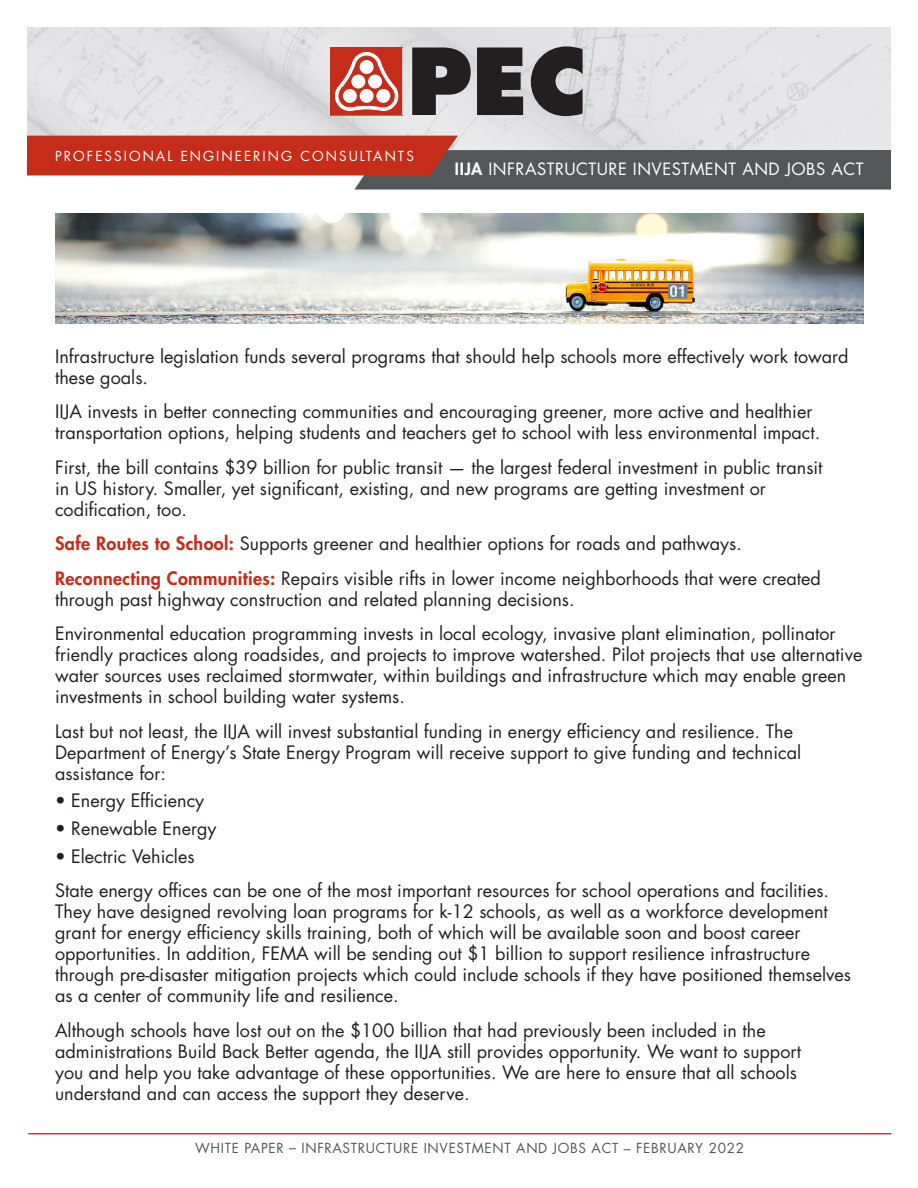
<style>
.page{position:relative;width:918px;height:1188px;background:#fff}
.page>*{position:absolute;margin:0;border:0;box-sizing:border-box;transform-origin:0 0}
.Project_NAME_2020{font:18px/21px "Futura";color:#231f20}
.t1{font:16.5px "Futura Std";letter-spacing:.03em;color:#fff}
.t2{font:13.5px "Futura";letter-spacing:.05em;color:#54575a}
.t3{font:13.5px "Futura";letter-spacing:.15em;color:#fff}
.t4{font:13.5px "Futura";letter-spacing:.2em;color:#fff}
.s1{font-weight:800}
.s2{font-weight:800;color:#c52c1a}
</style>
<div class="page">
<img style="left:27px;top:27px;width:864px;height:109px">
<svg style="left:330px;top:48px;width:72px;height:67px;background:#cf5142"></svg>
<div style="left:360px;top:89px;width:14px;height:14px;background:#fff;border-radius:50%"></div>
<div style="left:351px;top:75px;width:14px;height:14px;background:#fff;border-radius:50%"></div>
<div style="left:368px;top:75px;width:14px;height:14px;background:#fff;border-radius:50%"></div>
<div style="left:343px;top:89px;width:14px;height:14px;background:#fff;border-radius:50%"></div>
<div style="left:376px;top:89px;width:14px;height:14px;background:#fff;border-radius:50%"></div>
<div style="left:360px;top:60px;width:14px;height:14px;background:#fff;border-radius:50%"></div>
<svg style="left:412px;top:46px;width:171px;height:70px;background:#5e5b5c"></svg>
<hr style="left:28px;top:1134px;width:863px;height:1px;background:#c52c1a">
<svg style="left:27px;top:136px;width:864px;height:54px;background:#a16c67"></svg>
<hr style="left:29px;top:1133px;width:863px;height:1px;background:#c52c1a">
<img style="left:55px;top:213px;width:809px;height:111px">
<p class="t3" style="left:52px;top:147px;width:18px">PR</p>
<p class="t4" style="left:126px;top:147px;width:311px">IONAL ENGIN ERING CONSULTANTS</p>
<p class="t3" style="left:55px;top:147px;width:360px">PROFESSIONAL ENGINEERING CONSULTANTS</p>
<p class="t1" style="left:455px;top:158px;width:410px"><span class="s1">IIJA</span> INFRASTRUCTURE INVESTMENT AND JOBS ACT</p>
<p class="Project_NAME_2020" style="left:55px;top:346px;width:795px">Infrastructure legislation funds several programs that should help schools more effectively work toward these goals.</p>
<p class="Project_NAME_2020" style="left:55px;top:401px;width:767px">IIJA invests in better connecting communities and encouraging greener, more active and healthier transportation options, helping students and teachers get to school with less environmental impact.</p>
<p class="Project_NAME_2020" style="left:55px;top:457px;width:769px">First, the bill contains $39 billion for public transit — the largest federal investment in public transit in US history. Smaller, yet significant, existing, and new programs are getting investment or codification, too.</p>
<p class="Project_NAME_2020" style="left:55px;top:533px;width:688px"><span class="s2">Safe Routes to School:</span> Supports greener and healthier options for roads and pathways.</p>
<p class="Project_NAME_2020" style="left:55px;top:568px;width:767px"><span class="s2">Reconnecting Communities:</span> Repairs visible rifts in lower income neighborhoods that were created through past highway construction and related planning decisions.</p>
<p class="Project_NAME_2020" style="left:55px;top:623px;width:809px">Environmental education programming invests in local ecology, invasive plant elimination, pollinator friendly practices along roadsides, and projects to improve watershed. Pilot projects that use alternative water sources uses reclaimed stormwater, within buildings and infrastructure which may enable green investments in school building water systems.</p>
<p class="Project_NAME_2020" style="left:55px;top:721px;width:748px">Last but not least, the IIJA will invest substantial funding in energy efficiency and resilience. The<br>Department of Energy’s State Energy Program will receive support to give funding and technical assistance for:</p>
<p class="Project_NAME_2020" style="left:55px;top:790px;width:151px">• Energy Efficiency</p>
<p class="Project_NAME_2020" style="left:55px;top:818px;width:163px">• Renewable Energy</p>
<p class="Project_NAME_2020" style="left:55px;top:846px;width:141px">• Electric Vehicles</p>
<p class="Project_NAME_2020" style="left:55px;top:880px;width:797px">State energy offices can be one of the most important resources for school operations and facilities.<br>They have designed revolving loan programs for k-12 schools, as well as a workforce development grant for energy efficiency skills training, both of which will be available soon and boost career opportunities. In addition, FEMA will be sending out $1 billion to support resilience infrastructure through pre-disaster mitigation projects which could include schools if they have positioned themselves as a center of community life and resilience.</p>
<p class="Project_NAME_2020" style="left:55px;top:1020px;width:748px">Although schools have lost out on the $100 billion that had previously been included in the administrations Build Back Better agenda, the IIJA still provides opportunity. We want to support you and help you take advantage of these opportunities. We are here to ensure that all schools understand and can access the support they deserve.</p>
<p class="t2" style="left:195px;top:1140px;width:550px">WHITE PAPER – INFRASTRUCTURE INVESTMENT AND JOBS ACT – FEBRUARY 2022</p>
</div>
